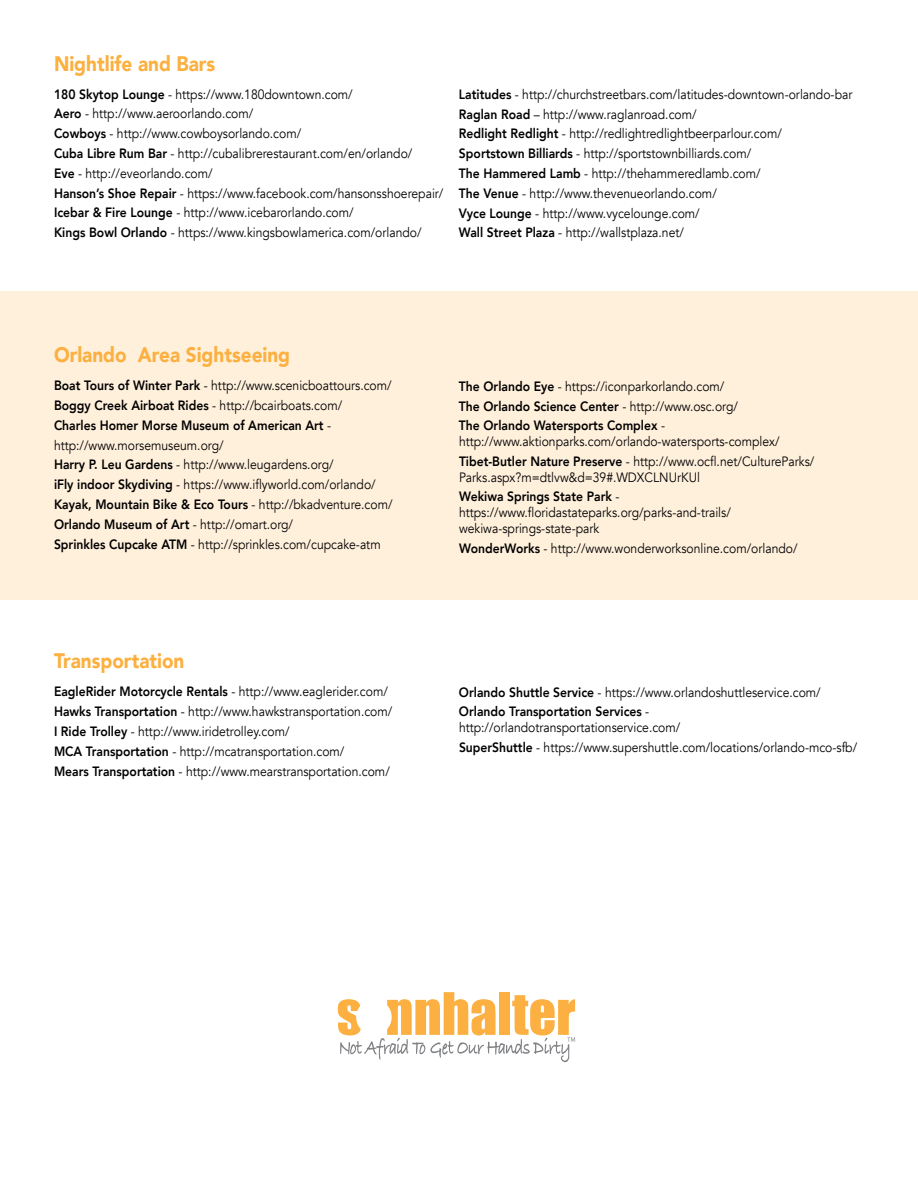
<style>
.page{position:relative;width:918px;height:1188px;background:#fff}
.page>*{position:absolute;margin:0;border:0;box-sizing:border-box;transform-origin:0 0}
.t1{font:900 21px "Avenir";color:#fbb040;scale:.9 1}
.t2{font:13.5px/19.8px "Avenir";color:#000;scale:.9 1}
.t3{font:800 13.5px/19.8px "Avenir";color:#000;scale:.9 1}
.s1{font-weight:800}
.s2{font-weight:400}
</style>
<div class="page">
<div style="left:0;top:292px;width:918px;height:308px;background:#fff0dc"></div>
<svg style="left:338px;top:992px;width:237px;height:70px"></svg>
<h1 class="t1" style="left:54px;top:45px;width:181px">Nightlife and Bars</h1>
<p class="t2" style="left:54px;top:84px;width:434px"><span class="s1">180 Skytop Lounge</span> - https://www.180downtown.com/<br><span class="s1">Aero</span> - http://www.aeroorlando.com/<br><span class="s1">Cowboys</span> - http://www.cowboysorlando.com/<br><span class="s1">Cuba Libre Rum Bar</span> - http://cubalibrerestaurant.com/en/orlando/<br><span class="s1">Eve</span> - http://eveorlando.com/<br><span class="s1">Hanson’s Shoe Repair</span> - https://www.facebook.com/hansonsshoerepair/ <span class="s1">Icebar &amp; Fire Lounge</span> - http://www.icebarorlando.com/<br><span class="s1">Kings Bowl Orlando</span> - https://www.kingsbowlamerica.com/orlando/</p>
<p class="t2" style="left:459px;top:84px;width:439px"><span class="s1">Latitudes</span> - http://churchstreetbars.com/latitudes-downtown-orlando-bar <span class="s1">Raglan Road</span> – http://www.raglanroad.com/<br><span class="s1">Redlight Redlight</span> - http://redlightredlightbeerparlour.com/<br><span class="s1">Sportstown Billiards</span> - http://sportstownbilliards.com/<br><span class="s1">The Hammered Lamb</span> - http://thehammeredlamb.com/<br><span class="s1">The Venue</span> - http://www.thevenueorlando.com/<br><span class="s1">Vyce Lounge</span> - http://www.vycelounge.com/<br><span class="s1">Wall Street Plaza</span> - http://wallstplaza.net/</p>
<h1 class="t1" style="left:54px;top:337px;width:264px">Orlando Area Sightseeing</h1>
<p class="t2" style="left:54px;top:376px;width:378px"><span class="s1">Boat Tours of Winter Park</span> - http://www.scenicboattours.com/ <span class="s1">Boggy Creek Airboat Rides</span> - http://bcairboats.com/<br><span class="s1">Charles Homer Morse Museum of American Art</span> - http://www.morsemuseum.org/<br><span class="s1">Harry P. Leu Gardens</span> - http://www.leugardens.org/<br><span class="s1">iFly indoor Skydiving</span> - https://www.iflyworld.com/orlando/ <span class="s1">Kayak, Mountain Bike &amp; Eco Tours</span> - http://bkadventure.com/ <span class="s1">Orlando Museum of Art</span> - http://omart.org/<br><span class="s1">Sprinkles Cupcake ATM</span> - http://sprinkles.com/cupcake-atm</p>
<p class="t3" style="left:459px;top:376px;width:311px">The Orlando Eye <span class="s2">- https://iconparkorlando.com/<br></span>The Orlando Science Center <span class="s2">- http://www.osc.org/<br></span>The Orlando Watersports Complex <span class="s2">-</span></p>
<p class="t2" style="left:459px;top:432px;width:396px">http://www.aktionparks.com/orlando-watersports-complex/<br><span class="s1">Tibet-Butler Nature Preserve</span> - http://www.ocfl.net/CultureParks/</p>
<p class="t2" style="left:459px;top:467px;width:269px">Parks.aspx?m=dtlvw&amp;d=39#.WDXCLNUrKUl<br><span class="s1">Wekiwa Springs State Park</span> -</p>
<p class="t2" style="left:459px;top:505px;width:304px;line-height:15.8px">https://www.floridastateparks.org/parks-and-trails/ wekiwa-springs-state-park</p>
<p class="t2" style="left:459px;top:538px;width:378px"><span class="s1">WonderWorks</span> - http://www.wonderworksonline.com/orlando/</p>
<h1 class="t1" style="left:54px;top:643px;width:147px">Transportation</h1>
<p class="t2" style="left:54px;top:682px;width:377px"><span class="s1">EagleRider Motorcycle Rentals</span> - http://www.eaglerider.com/ <span class="s1">Hawks Transportation</span> - http://www.hawkstransportation.com/ <span class="s1">I Ride Trolley</span> - http://www.iridetrolley.com/<br><span class="s1">MCA Transportation</span> - http://mcatransportation.com/<br><span class="s1">Mears Transportation</span> - http://www.mearstransportation.com/</p>
<p class="t3" style="left:459px;top:682px;width:403px">Orlando Shuttle Service <span class="s2">- https://www.orlandoshuttleservice.com/<br></span>Orlando Transportation Services <span class="s2">-</span></p>
<p class="t2" style="left:459px;top:718px;width:444px">http://orlandotransportationservice.com/<br><span class="s1">SuperShuttle</span> - https://www.supershuttle.com/locations/orlando-mco-sfb/</p>
</div>
